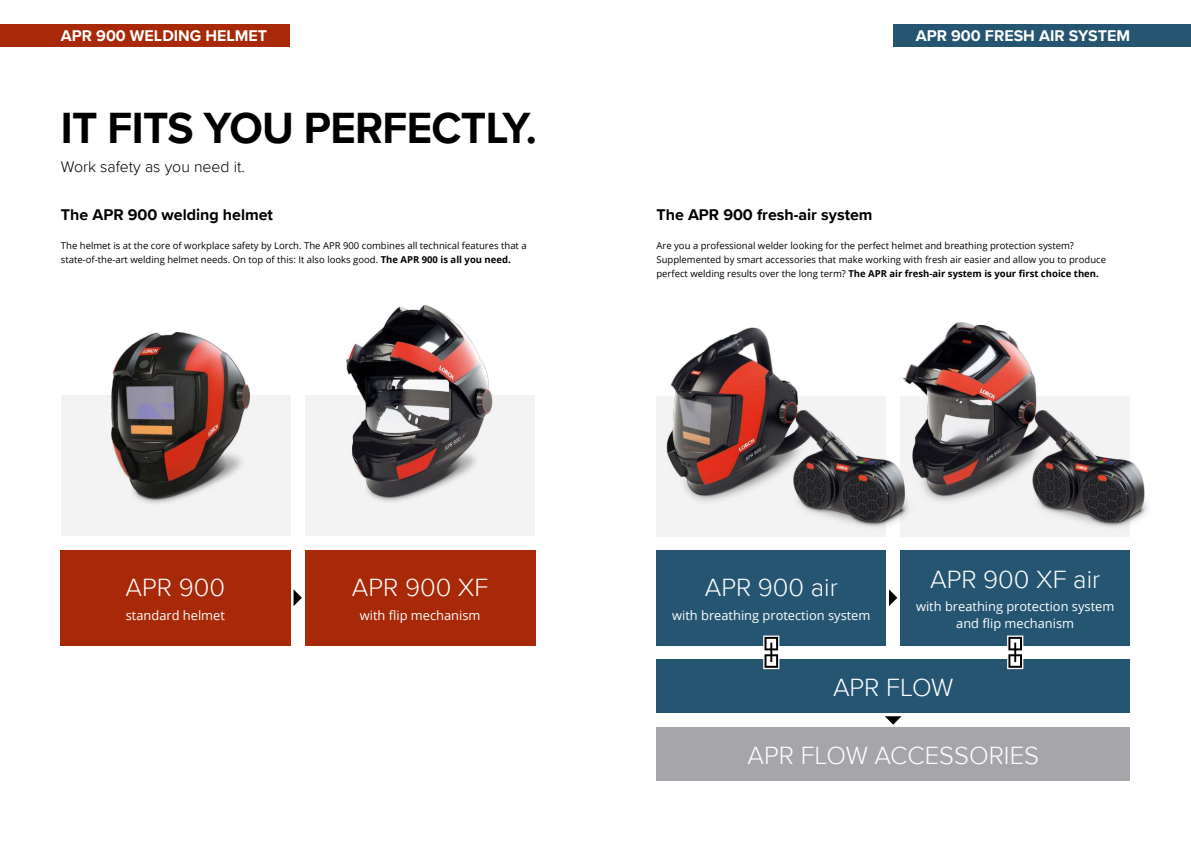
<style>
.page{position:relative;width:1191px;height:842px;background:#fff}
.page>*{position:absolute;margin:0;border:0;box-sizing:border-box;transform-origin:0 0}
.t1{font:700 45px "Proxima Nova";letter-spacing:-.015em;color:#000}
.t2{font:300 25.7px "Proxima Nova";color:#fff}
.t3{font:700 16px "Proxima Nova";color:#000}
.t4{font:700 16px "Proxima Nova";color:#fff}
.t5{font:300 15.8px "Proxima Nova";color:#000}
.t6{font:12.8px/16.8px "Open Sans";color:#fff;text-align:center}
.t7{font:9.5px/14.2px "Open Sans";color:#000}
.s1{font-weight:700}
</style>
<div class="page">
<div style="left:60px;top:550px;width:231px;height:95px;background:#a72907"></div>
<div style="left:656px;top:550px;width:230px;height:95px;background:#265571"></div>
<div style="left:656px;top:659px;width:474px;height:54px;background:#265571"></div>
<div style="left:656px;top:727px;width:474px;height:54px;background:#a6a6aa"></div>
<div style="left:305px;top:550px;width:230px;height:95px;background:#a72907"></div>
<div style="left:900px;top:550px;width:230px;height:95px;background:#265571"></div>
<div style="left:893px;top:24px;width:298px;height:23px;background:#265571"></div>
<div style="left:0;top:24px;width:290px;height:23px;background:#a72907"></div>
<div style="left:61px;top:396px;width:230px;height:140px;background:#f3f3f4"></div>
<div style="left:305px;top:396px;width:229px;height:140px;background:#f3f3f4"></div>
<img style="left:954px;top:322px;width:193px;height:215px">
<img style="left:656px;top:325px;width:298px;height:212px">
<img style="left:112px;top:333px;width:138px;height:171px">
<img style="left:286px;top:305px;width:249px;height:206px">
<svg style="left:293px;top:589px;width:9px;height:17px"></svg>
<svg style="left:889px;top:589px;width:8px;height:17px"></svg>
<svg style="left:885px;top:716px;width:16px;height:9px"></svg>
<svg style="left:1007px;top:635px;width:16px;height:34px"></svg>
<svg style="left:763px;top:635px;width:16px;height:34px"></svg>
<h3 class="t4" style="left:61px;top:23px;width:208px">APR 900 WELDING HELMET</h3>
<h3 class="t4" style="left:916px;top:23px;width:216px">APR 900 FRESH AIR SYSTEM</h3>
<h1 class="t1" style="left:61px;top:94px;width:477px">IT FITS YOU PERFECTLY.</h1>
<h3 class="t5" style="left:61px;top:155px;width:185px">Work safety as you need it.</h3>
<h3 class="t3" style="left:61px;top:203px;width:213px">The APR 900 welding helmet</h3>
<p class="t7" style="left:61px;top:238px;width:467px">The helmet is at the core of workplace safety by Lorch. The APR 900 combines all technical features that a state-of-the-art welding helmet needs. On top of this: It also looks good. <span class="s1">The APR 900 is all you need.</span></p>
<h2 class="t2" style="left:126px;top:568px;width:101px">APR 900</h2>
<h3 class="t6" style="left:126px;top:606px;width:101px">standard helmet</h3>
<h2 class="t2" style="left:352px;top:568px;width:138px">APR 900 XF</h2>
<h3 class="t6" style="left:360px;top:606px;width:122px">with flip mechanism</h3>
<h3 class="t3" style="left:656px;top:203px;width:218px">The APR 900 fresh-air system</h3>
<p class="t7" style="left:656px;top:238px;width:451px">Are you a professional welder looking for the perfect helmet and breathing protection system?<br>Supplemented by smart accessories that make working with fresh air easier and allow you to produce perfect welding results over the long term? <span class="s1">The APR air fresh-air system is your first choice then.</span></p>
<h2 class="t2" style="left:705px;top:568px;width:135px">APR 900 air</h2>
<h3 class="t6" style="left:672px;top:606px;width:200px">with breathing protection system</h3>
<h2 class="t2" style="left:930px;top:560px;width:172px">APR 900 XF air</h2>
<h3 class="t6" style="left:916px;top:598px;width:200px">with breathing protection system and flip mechanism</h3>
<h2 class="t2" style="left:833px;top:668px;width:122px">APR FLOW</h2>
<h2 class="t2" style="left:747px;top:736px;width:293px">APR FLOW ACCESSORIES</h2>
</div>
